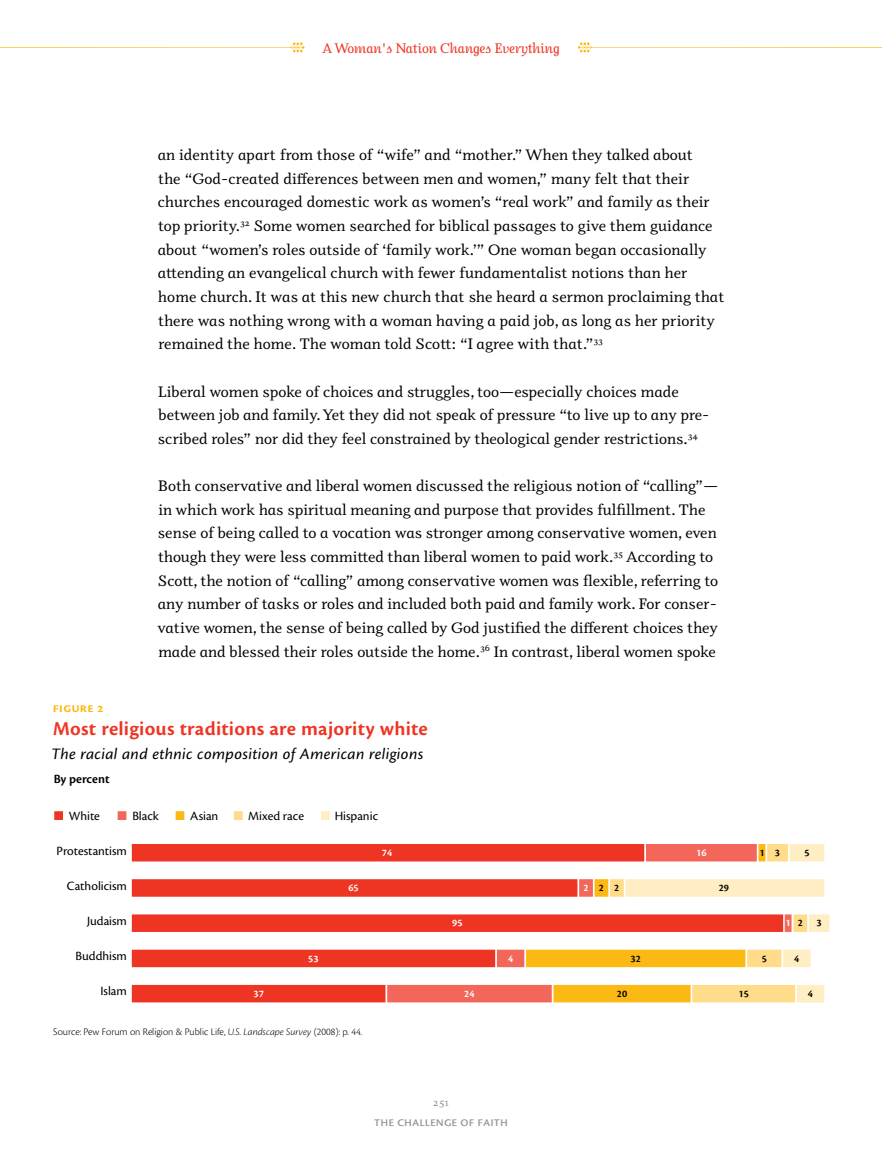
<style>
.page{position:relative;width:882px;height:1166px;background:#fff}
.page>*{position:absolute;margin:0;border:0;box-sizing:border-box;transform-origin:0 0}
.t1{font:20.65px "Cronos Pro Semibold Capt";color:#ee3524}
.t2{font:16.62px "Cronos Pro Capt It";letter-spacing:.015em;color:#000}
.t3{font:15.4px/23.6px "Odile";color:#000}
.t4{font:italic 14px "Odile Upright";color:#ee3524}
.t5{font:14px "Cronos Pro Capt";color:#939598}
.t6{font:14px "Cronos Pro Semibold Capt";letter-spacing:.02em;color:#fdb913}
.t7{font:13.12px "Cronos Pro";color:#000}
.t8{font:600 13.12px "Cronos Pro";letter-spacing:-.005em;color:#000}
.t9{font:300 10.5px "Cronos Pro";color:#000}
.t10{font:10.5px "Cronos Pro Semibold Capt";color:#000}
.t11{font:10.5px "Cronos Pro Semibold Capt";color:#fff}
.t12{font:italic 10.5px "Odile Upright";color:#939598}
.s1{color:#fff}
.s2{font-style:italic}
</style>
<div class="page">
<svg style="left:0;top:42px;width:305px;height:10px"></svg>
<svg style="left:578px;top:42px;width:304px;height:10px"></svg>
<div style="left:118px;top:811px;width:8px;height:9px;background:#f3675b"></div>
<div style="left:176px;top:811px;width:8px;height:9px;background:#fdb913"></div>
<div style="left:234px;top:811px;width:9px;height:9px;background:#fedc89"></div>
<div style="left:321px;top:811px;width:9px;height:9px;background:#ffedc4"></div>
<div style="left:54px;top:811px;width:9px;height:9px;background:#ee3524"></div>
<div style="left:132px;top:844px;width:512px;height:17px;background:#ee3524"></div>
<div style="left:646px;top:844px;width:111px;height:17px;background:#f3675b"></div>
<div style="left:759px;top:844px;width:6px;height:17px;background:#fdb913"></div>
<div style="left:767px;top:844px;width:21px;height:17px;background:#fedc89"></div>
<div style="left:790px;top:844px;width:34px;height:17px;background:#ffedc4"></div>
<div style="left:132px;top:879px;width:445px;height:17px;background:#ee3524"></div>
<div style="left:579px;top:879px;width:14px;height:17px;background:#f3675b"></div>
<div style="left:595px;top:879px;width:13px;height:17px;background:#fdb913"></div>
<div style="left:610px;top:879px;width:14px;height:17px;background:#fedc89"></div>
<div style="left:625px;top:879px;width:199px;height:17px;background:#ffedc4"></div>
<div style="left:132px;top:949px;width:363px;height:18px;background:#ee3524"></div>
<div style="left:497px;top:949px;width:27px;height:18px;background:#f3675b"></div>
<div style="left:526px;top:949px;width:219px;height:18px;background:#fdb913"></div>
<div style="left:747px;top:949px;width:34px;height:18px;background:#fedc89"></div>
<div style="left:783px;top:949px;width:28px;height:18px;background:#ffedc4"></div>
<div style="left:132px;top:984px;width:253px;height:18px;background:#ee3524"></div>
<div style="left:387px;top:984px;width:165px;height:18px;background:#f3675b"></div>
<div style="left:553px;top:984px;width:138px;height:18px;background:#fdb913"></div>
<div style="left:692px;top:984px;width:103px;height:18px;background:#fedc89"></div>
<div style="left:797px;top:984px;width:27px;height:18px;background:#ffedc4"></div>
<div style="left:132px;top:914px;width:651px;height:18px;background:#ee3524"></div>
<div style="left:785px;top:914px;width:7px;height:18px;background:#f3675b"></div>
<div style="left:793px;top:914px;width:14px;height:18px;background:#fedc89"></div>
<div style="left:809px;top:914px;width:21px;height:18px;background:#ffedc4"></div>
<p class="t4" style="left:323px;top:39px;width:238px">A Woman's Nation Changes Everything</p>
<p class="t3" style="left:158px;top:142px;width:568px">an identity apart from those of “wife” and “mother.” When they talked about<br>the “God-created differences between men and women,” many felt that their churches encouraged domestic work as women’s “real work” and family as their top priority.<sup>32</sup> Some women searched for biblical passages to give them guidance about “women’s roles outside of ‘family work.’” One woman began occasionally attending an evangelical church with fewer fundamentalist notions than her home church. It was at this new church that she heard a sermon proclaiming that there was nothing wrong with a woman having a paid job, as long as her priority remained the home. The woman told Scott: “I agree with that.”<sup>33</sup></p>
<p class="t3" style="left:158px;top:379px;width:553px">Liberal women spoke of choices and struggles, too—especially choices made between job and family. Yet they did not speak of pressure “to live up to any pre&shy;scribed roles” nor did they feel constrained by theological gender restrictions.<sup>34</sup></p>
<p class="t3" style="left:158px;top:473px;width:562px">Both conservative and liberal women discussed the religious notion of “calling”— in which work has spiritual meaning and purpose that provides fulfillment. The sense of being called to a vocation was stronger among conservative women, even though they were less committed than liberal women to paid work.<sup>35</sup> According to Scott, the notion of “calling” among conservative women was flexible, referring to any number of tasks or roles and included both paid and family work. For conser&shy;vative women, the sense of being called by God justified the different choices they made and blessed their roles outside the home.<sup>36</sup> In contrast, liberal women spoke</p>
<p class="t6" style="left:53px;top:700px;width:53px">Figure 2</p>
<h1 class="t1" style="left:53px;top:717px;width:377px">Most religious traditions are majority white</h1>
<p class="t2" style="left:51px;top:744px;width:374px">The racial and ethnic composition of American religions</p>
<p class="t8" style="left:54px;top:771px;width:57px">By percent</p>
<p class="t7" style="left:69px;top:808px;width:33px">White</p>
<p class="t7" style="left:132px;top:808px;width:28px">Black</p>
<p class="t7" style="left:190px;top:808px;width:30px">Asian</p>
<p class="t7" style="left:248px;top:808px;width:57px">Mixed race</p>
<p class="t7" style="left:335px;top:808px;width:45px">Hispanic</p>
<p class="t7" style="left:57px;top:843px;width:72px">Protestantism</p>
<p class="t7" style="left:67px;top:878px;width:61px">Catholicism</p>
<p class="t7" style="left:87px;top:913px;width:41px">Judaism</p>
<p class="t7" style="left:76px;top:948px;width:53px">Buddhism</p>
<p class="t7" style="left:101px;top:983px;width:28px">Islam</p>
<p class="t11" style="left:382px;top:846px;width:12px">74</p>
<p class="t11" style="left:696px;top:846px;width:12px">16</p>
<p class="t10" style="left:759px;top:846px;width:22px">1 3</p>
<p class="t10" style="left:804px;top:846px;width:7px">5</p>
<p class="t11" style="left:348px;top:882px;width:12px">65</p>
<p class="t10" style="left:583px;top:882px;width:38px"><span class="s1">2</span>22</p>
<p class="t10" style="left:719px;top:882px;width:12px">29</p>
<p class="t11" style="left:452px;top:917px;width:12px">95</p>
<p class="t11" style="left:786px;top:917px;width:7px">1</p>
<p class="t10" style="left:798px;top:917px;width:7px">2</p>
<p class="t10" style="left:817px;top:917px;width:7px">3</p>
<p class="t11" style="left:308px;top:952px;width:12px">53</p>
<p class="t11" style="left:508px;top:952px;width:7px">4</p>
<p class="t10" style="left:794px;top:952px;width:7px">4</p>
<p class="t10" style="left:762px;top:952px;width:7px">5</p>
<p class="t10" style="left:631px;top:952px;width:12px">32</p>
<p class="t11" style="left:253px;top:987px;width:12px">37</p>
<p class="t11" style="left:464px;top:987px;width:12px">24</p>
<p class="t10" style="left:617px;top:987px;width:12px">20</p>
<p class="t10" style="left:808px;top:987px;width:7px">4</p>
<p class="t10" style="left:739px;top:987px;width:12px">15</p>
<p class="t9" style="left:53px;top:1025px;width:310px">Source: Pew Forum on Religion &amp; Public Life, <span class="s2">U.S. Landscape Survey</span> (2008): p. 44.</p>
<p class="t12" style="left:433px;top:1095px;width:18px">251</p>
<p class="t5" style="left:374px;top:1113px;width:136px">The Challenge of Faith</p>
</div>
